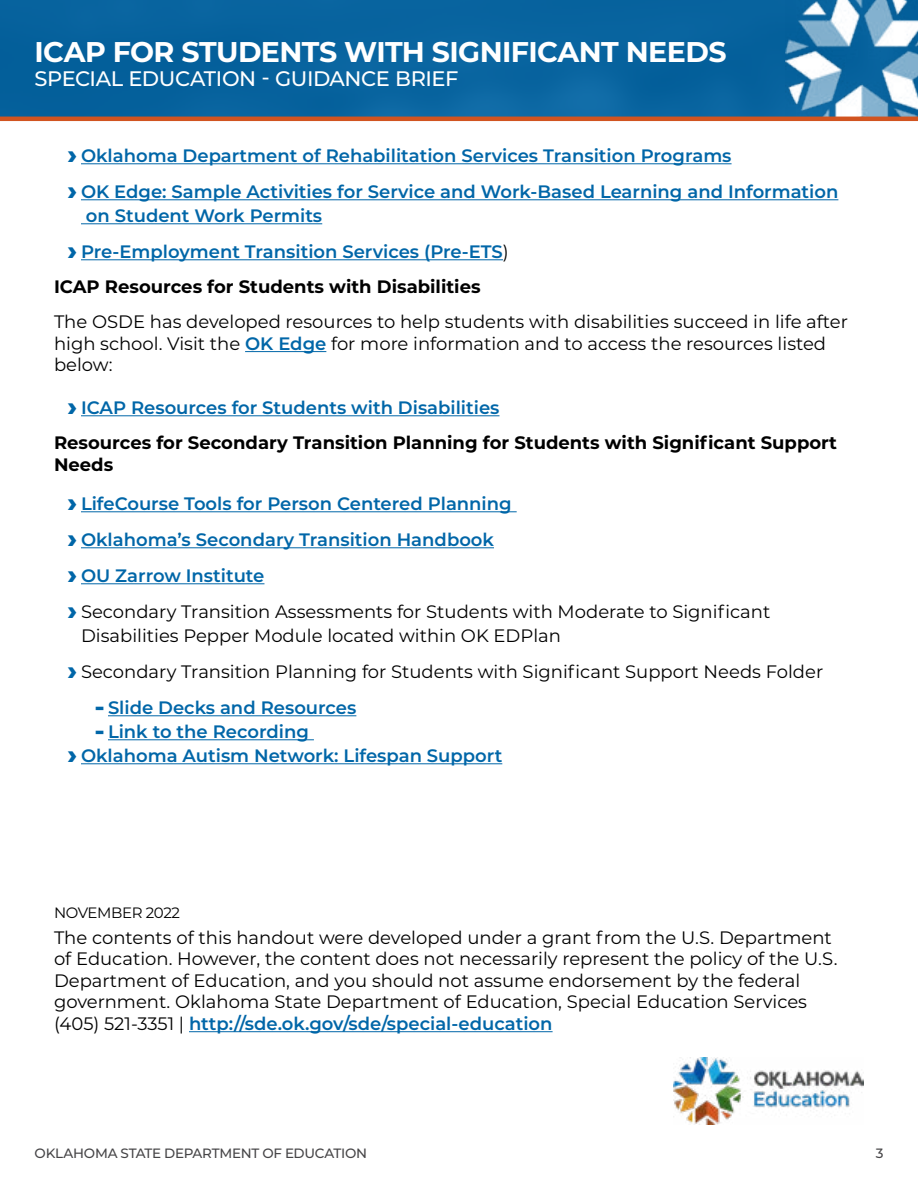
<style>
.page{position:relative;width:918px;height:1188px;background:#fff}
.page>*{position:absolute;margin:0;border:0;box-sizing:border-box;transform-origin:0 0}
.t1{font:700 28.5px "Montserrat";letter-spacing:-.02em;color:#fff}
.t2{font:500 21px "Montserrat";letter-spacing:-.02em;color:#fff}
.t3{font:18px/21.6px "Montserrat";color:#000}
.t4{font:600 18px/36px "Montserrat";color:#0066a8}
.t5{font:700 18px/35.1px "Montserrat";color:#000}
.t6{font:15px "Montserrat";letter-spacing:-.025em;color:#000}
.t7{font:500 13.5px "Montserrat";letter-spacing:-.015em;color:#464547}
.s1{font-weight:800;font-size:27px}
.s2{font-weight:400;color:#000}
.s3{font-weight:600;color:#0066a8}
.s4{font-weight:800;font-size:27px;color:#0066a8}
.s5{font-weight:700;color:#000}
.s6{font-weight:700;font-size:27px}
</style>
<div class="page">
<div style="left:0;top:0;width:918px;height:119px;background:#07639e"></div>
<img style="left:785px;top:0;width:133px;height:117px">
<hr style="left:0;top:117px;width:918px;height:4px;background:#d15420">
<hr style="left:81px;top:163px;width:651px;height:1px;background:#0066a8">
<hr style="left:81px;top:199px;width:757px;height:1px;background:#0066a8">
<hr style="left:81px;top:223px;width:241px;height:1px;background:#0066a8">
<hr style="left:81px;top:259px;width:422px;height:1px;background:#0066a8">
<hr style="left:245px;top:351px;width:81px;height:1px;background:#0066a8">
<hr style="left:81px;top:415px;width:418px;height:1px;background:#0066a8">
<hr style="left:81px;top:511px;width:436px;height:1px;background:#0066a8">
<hr style="left:81px;top:547px;width:413px;height:1px;background:#0066a8">
<hr style="left:81px;top:583px;width:183px;height:1px;background:#0066a8">
<hr style="left:108px;top:715px;width:248px;height:1px;background:#0066a8">
<hr style="left:108px;top:739px;width:206px;height:1px;background:#0066a8">
<hr style="left:81px;top:763px;width:421px;height:1px;background:#0066a8">
<hr style="left:189px;top:1031px;width:364px;height:1px;background:#0066a8">
<img style="left:674px;top:1057px;width:190px;height:68px">
<h1 class="t1" style="left:35px;top:31px;width:694px">ICAP FOR STUDENTS WITH SIGNIFICANT NEEDS</h1>
<p class="t2" style="left:35px;top:64px;width:425px">SPECIAL EDUCATION - GUIDANCE BRIEF</p>
<p class="t4" style="left:67px;top:137px;width:772px"><span class="s1">›</span> Oklahoma Department of Rehabilitation Services Transition Programs<br><span class="s1">›</span> OK Edge: Sample Activities for Service and Work-Based Learning and Information</p>
<p class="t4" style="left:86px;top:197px;width:238px">on Student Work Permits</p>
<p class="t4" style="left:67px;top:233px;width:443px"><span class="s1">›</span> Pre-Employment Transition Services (Pre-ETS<span class="s2">)</span></p>
<p class="t5" style="left:54px;top:268px;width:428px">ICAP Resources for Students with Disabilities</p>
<p class="t3" style="left:54px;top:310px;width:796px">The OSDE has developed resources to help students with disabilities succeed in life after high school. Visit the <span class="s3">OK Edge</span> for more information and to access the resources listed below:</p>
<p class="t5" style="left:54px;top:389px;width:785px;text-indent:13px"><span class="s4">›</span> <span class="s3">ICAP Resources for Students with Disabilities<br></span>Resources for Secondary Transition Planning for Students with Significant Support</p>
<p class="t4" style="left:67px;top:444px;width:446px;line-height:39.3px;text-indent:-13px"><span class="s5">Needs<br></span><span class="s1">›</span> LifeCourse Tools for Person Centered Planning</p>
<p class="t3" style="left:67px;top:521px;width:704px;line-height:36px"><span class="s4">›</span> <span class="s3">Oklahoma’s Secondary Transition Handbook<br></span><span class="s4">›</span> <span class="s3">OU Zarrow Institute<br></span><span class="s4">›</span> Secondary Transition Assessments for Students with Moderate to Significant</p>
<p class="t3" style="left:67px;top:617px;width:757px;line-height:36px;text-indent:14px">Disabilities Pepper Module located within OK EDPlan<br><span class="s4">›</span> Secondary Transition Planning for Students with Significant Support Needs Folder</p>
<p class="t4" style="left:94px;top:689px;width:263px"><span class="s6">-</span> Slide Decks and Resources</p>
<p class="t4" style="left:67px;top:719px;width:436px;line-height:24px;text-indent:27px"><span class="s6">-</span> Link to the Recording<br><span class="s1">›</span> Oklahoma Autism Network: Lifespan Support</p>
<p class="t6" style="left:54px;top:902px;width:128px">NOVEMBER 2022</p>
<p class="t3" style="left:54px;top:926px;width:785px">The contents of this handout were developed under a grant from the U.S. Department of Education. However, the content does not necessarily represent the policy of the U.S.<br>Department of Education, and you should not assume endorsement by the federal government. Oklahoma State Department of Education, Special Education Services (405) 521-3351 | <span class="s3">http://sde.ok.gov/sde/special-education</span></p>
<p class="t7" style="left:35px;top:1144px;width:334px">OKLAHOMA STATE DEPARTMENT OF EDUCATION</p>
<p class="t7" style="left:876px;top:1144px;width:9px">3</p>
</div>
